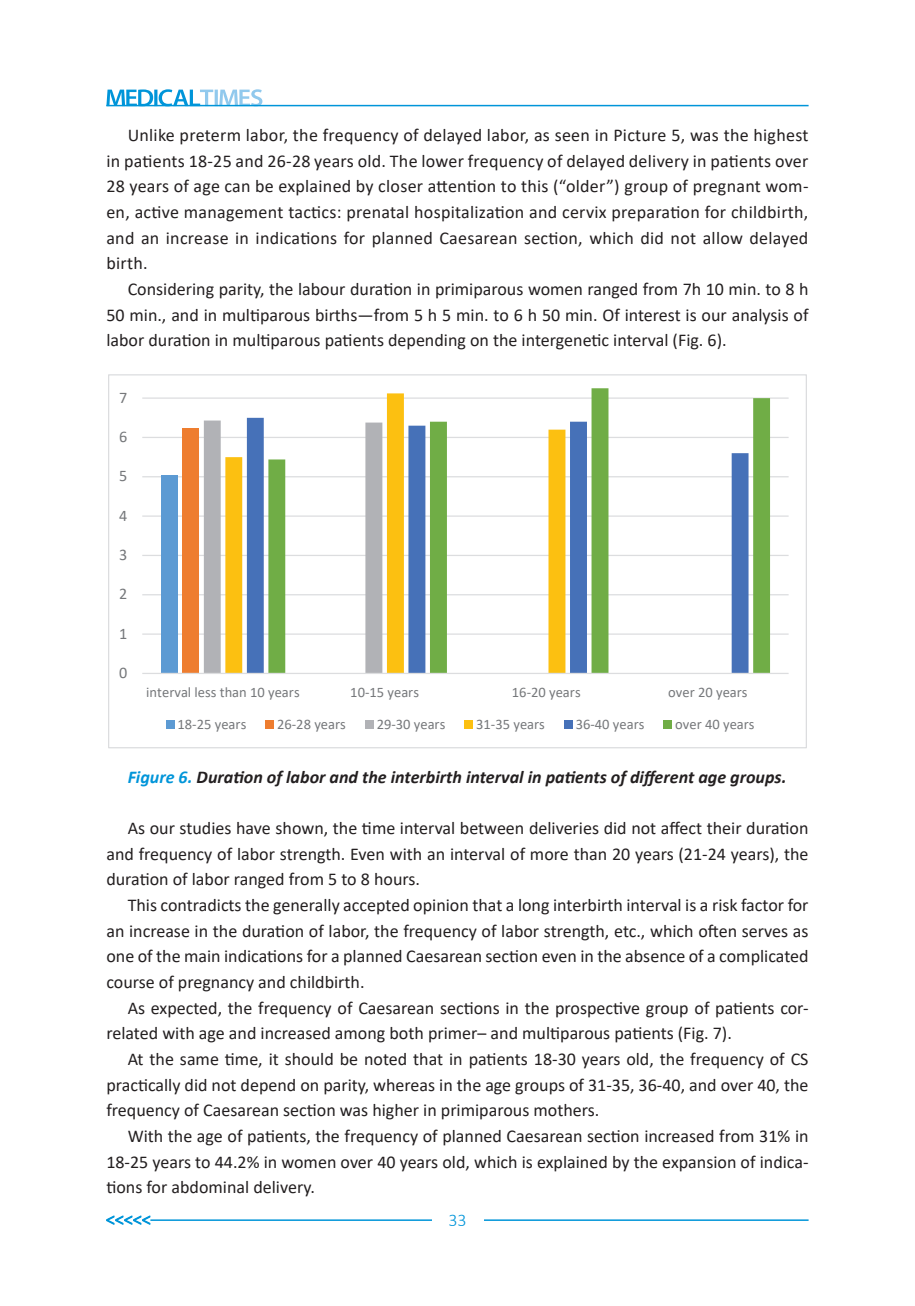
<style>
.page{position:relative;width:915px;height:1306px;background:#fff}
.page>*{position:absolute;margin:0;border:0;box-sizing:border-box;transform-origin:0 0}
.t1{font:18px/25.7px "Calibri";color:#231f20;text-align:justify}
.t2{font:italic 700 18px "Calibri";color:#231f20}
.t3{font:300 18px "Calibri";color:#0095d9}
.t4{font:16.2px "Calibri";color:#76787b}
.t5{font:14.55px "Calibri";color:#76787b}
.s1{color:#0095d9}
</style>
<div class="page">
<svg style="left:106px;top:89px;width:156px;height:16px"></svg>
<hr style="left:106px;top:105px;width:702px;height:1px;background:#0095d9">
<hr style="left:150px;top:1219px;width:658px;height:1px;background:#0095d9">
<div style="left:432px;top:1212px;width:51px;height:14px;background:#fff"></div>
<svg style="left:106px;top:1215px;width:44px;height:9px"></svg>
<hr style="left:142px;top:633px;width:646px;height:1px;background:#dcdddf">
<hr style="left:142px;top:594px;width:646px;height:1px;background:#dcdddf">
<hr style="left:142px;top:555px;width:646px;height:1px;background:#dcdddf">
<hr style="left:142px;top:515px;width:646px;height:1px;background:#dcdddf">
<hr style="left:142px;top:476px;width:646px;height:1px;background:#dcdddf">
<hr style="left:142px;top:437px;width:646px;height:1px;background:#dcdddf">
<hr style="left:142px;top:397px;width:646px;height:2px;background:#dcdddf">
<div style="left:161px;top:475px;width:17px;height:198px;background:#5c9ad3"></div>
<div style="left:182px;top:428px;width:17px;height:245px;background:#ee7d2f"></div>
<svg style="left:204px;top:420px;width:21px;height:252px"></svg>
<svg style="left:225px;top:397px;width:43px;height:275px;fill:#fcc011"></svg>
<svg style="left:247px;top:418px;width:21px;height:254px;fill:#4671b8"></svg>
<svg style="left:268px;top:388px;width:501px;height:284px"></svg>
<hr style="left:142px;top:672px;width:646px;height:2px;background:#dcdddf">
<div style="left:166px;top:720px;width:8px;height:8px;background:#5c9ad3"></div>
<div style="left:265px;top:720px;width:8px;height:8px;background:#ee7d2f"></div>
<div style="left:365px;top:720px;width:8px;height:8px;background:#b1b2b6"></div>
<div style="left:464px;top:720px;width:8px;height:8px;background:#fcc011"></div>
<div style="left:564px;top:720px;width:8px;height:8px;background:#4671b8"></div>
<div style="left:663px;top:720px;width:8px;height:8px;background:#70ad46"></div>
<p class="t1" style="left:106px;top:122px;width:703px;text-indent:21px">Unlike preterm labor, the frequency of delayed labor, as seen in Picture 5, was the highest in patients 18-25 and 26-28 years old. The lower frequency of delayed delivery in patients over 28 years of age can be explained by closer attention to this (“older”) group of pregnant wom&shy;en, active management tactics: prenatal hospitalization and cervix preparation for childbirth, and an increase in indications for planned Caesarean section, which did not allow delayed birth.</p>
<p class="t1" style="left:106px;top:276px;width:703px;text-indent:21px">Considering parity, the labour duration in primiparous women ranged from 7h 10 min. to 8 h 50 min., and in multiparous births—from 5 h 5 min. to 6 h 50 min. Of interest is our analysis of labor duration in multiparous patients depending on the intergenetic interval (Fig. 6).</p>
<p class="t4" style="left:119px;top:386px;width:10px">7</p>
<p class="t4" style="left:119px;top:425px;width:10px">6</p>
<p class="t4" style="left:119px;top:465px;width:10px">5</p>
<p class="t4" style="left:119px;top:504px;width:10px">4</p>
<p class="t4" style="left:119px;top:543px;width:10px">3</p>
<p class="t4" style="left:119px;top:583px;width:10px">2</p>
<p class="t4" style="left:119px;top:622px;width:10px">1</p>
<p class="t4" style="left:119px;top:661px;width:10px">0</p>
<p class="t5" style="left:146px;top:681px;width:155px">interval less than 10 years</p>
<p class="t5" style="left:350px;top:681px;width:70px">10-15 years</p>
<p class="t5" style="left:511px;top:681px;width:70px">16-20 years</p>
<p class="t5" style="left:668px;top:681px;width:81px">over 20 years</p>
<p class="t5" style="left:177px;top:713px;width:70px">18-25 years</p>
<p class="t5" style="left:277px;top:713px;width:70px">26-28 years</p>
<p class="t5" style="left:376px;top:713px;width:70px">29-30 years</p>
<p class="t5" style="left:476px;top:713px;width:70px">31-35 years</p>
<p class="t5" style="left:575px;top:713px;width:70px">36-40 years</p>
<p class="t5" style="left:675px;top:713px;width:81px">over 40 years</p>
<p class="t2" style="left:128px;top:764px;width:660px"><span class="s1">Figure 6.</span> Duration of labor and the interbirth interval in patients of different age groups.</p>
<p class="t1" style="left:106px;top:814px;width:703px;text-indent:21px">As our studies have shown, the time interval between deliveries did not affect their duration and frequency of labor strength. Even with an interval of more than 20 years (21-24 years), the duration of labor ranged from 5 to 8 hours.</p>
<p class="t1" style="left:106px;top:891px;width:703px;text-indent:21px">This contradicts the generally accepted opinion that a long interbirth interval is a risk factor for an increase in the duration of labor, the frequency of labor strength, etc., which often serves as one of the main indications for a planned Caesarean section even in the absence of a complicated course of pregnancy and childbirth.</p>
<p class="t1" style="left:106px;top:994px;width:703px;text-indent:21px">As expected, the frequency of Caesarean sections in the prospective group of patients cor&shy;related with age and increased among both primer– and multiparous patients (Fig. 7).</p>
<p class="t1" style="left:106px;top:1045px;width:703px;text-indent:21px">At the same time, it should be noted that in patients 18-30 years old, the frequency of CS practically did not depend on parity, whereas in the age groups of 31-35, 36-40, and over 40, the frequency of Caesarean section was higher in primiparous mothers.</p>
<p class="t1" style="left:106px;top:1122px;width:703px;text-indent:21px">With the age of patients, the frequency of planned Caesarean section increased from 31% in 18-25 years to 44.2% in women over 40 years old, which is explained by the expansion of indica&shy;tions for abdominal delivery.</p>
<p class="t3" style="left:448px;top:1208px;width:20px">33</p>
</div>
